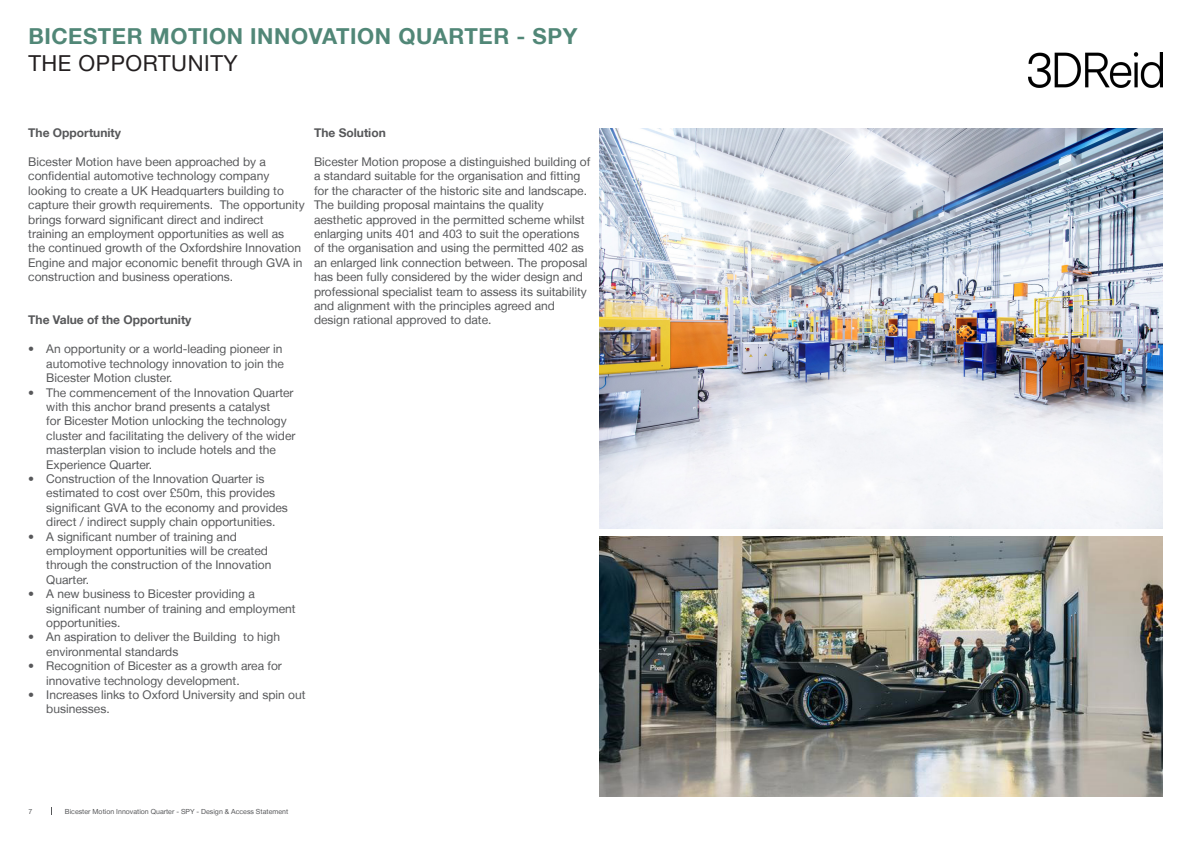
<style>
.page{position:relative;width:1191px;height:842px;background:#fff}
.page>*{position:absolute;margin:0;border:0;box-sizing:border-box;transform-origin:0 0}
.t1{font:700 22px "Helvetica Neue LT";letter-spacing:.025em;color:#518777}
.CHAPTER_Title{font:22px "Helvetica Neue LT";letter-spacing:.025em;color:#231f20}
.Body_Copy{font:12px/14.4px "Helvetica Neue LT";color:#57585a}
.Body_Copy-2{font:700 12px "Helvetica Neue LT";color:#57585a}
.t2{font:7px "Helvetica Neue LT";color:#57585a}
</style>
<div class="page">
<img style="left:1028px;top:53px;width:134px;height:34px">
<img style="left:600px;top:129px;width:562px;height:399px">
<img style="left:600px;top:537px;width:562px;height:260px">
<h1 class="t1" style="left:28px;top:23px;width:550px">BICESTER MOTION INNOVATION QUARTER - SPY</h1>
<p class="CHAPTER_Title" style="left:28px;top:50px;width:211px">THE OPPORTUNITY</p>
<p class="Body_Copy-2" style="left:28px;top:126px;width:94px">The Opportunity</p>
<p class="Body_Copy" style="left:28px;top:154px;width:278px">Bicester Motion have been approached by a confidential automotive technology company looking to create a UK Headquarters building to capture their growth requirements. The opportunity brings forward significant direct and indirect training an employment opportunities as well as<br>the continued growth of the Oxfordshire Innovation Engine and major economic benefit through GVA in construction and business operations.</p>
<p class="Body_Copy-2" style="left:28px;top:313px;width:165px">The Value of the Opportunity</p>
<p class="Body_Copy" style="left:46px;top:342px;width:239px;text-align:justify;text-indent:-18px">• An opportunity or a world-leading pioneer in automotive technology innovation to join the Bicester Motion cluster.</p>
<p class="Body_Copy" style="left:46px;top:385px;width:251px;text-indent:-18px">• The commencement of the Innovation Quarter with this anchor brand presents a catalyst<br>for Bicester Motion unlocking the technology cluster and facilitating the delivery of the wider masterplan vision to include hotels and the Experience Quarter.</p>
<p class="Body_Copy" style="left:46px;top:471px;width:243px;text-indent:-18px">• Construction of the Innovation Quarter is estimated to cost over £50m, this provides significant GVA to the economy and provides direct / indirect supply chain opportunities.</p>
<p class="Body_Copy" style="left:46px;top:529px;width:226px;text-indent:-18px">• A significant number of training and employment opportunities will be created through the construction of the Innovation Quarter.</p>
<p class="Body_Copy" style="left:46px;top:586px;width:251px;text-indent:-18px">• A new business to Bicester providing a significant number of training and employment opportunities.</p>
<p class="Body_Copy" style="left:46px;top:630px;width:235px;text-indent:-18px">• An aspiration to deliver the Building to high environmental standards</p>
<p class="Body_Copy" style="left:46px;top:658px;width:237px;text-indent:-18px">• Recognition of Bicester as a growth area for innovative technology development.</p>
<p class="Body_Copy" style="left:46px;top:687px;width:261px;text-indent:-18px">• Increases links to Oxford University and spin out businesses.</p>
<p class="Body_Copy-2" style="left:314px;top:126px;width:73px">The Solution</p>
<p class="Body_Copy" style="left:314px;top:154px;width:278px">Bicester Motion propose a distinguished building of a standard suitable for the organisation and fitting for the character of the historic site and landscape.<br>The building proposal maintains the quality aesthetic approved in the permitted scheme whilst enlarging units 401 and 403 to suit the operations of the organisation and using the permitted 402 as an enlarged link connection between. The proposal has been fully considered by the wider design and professional specialist team to assess its suitability and alignment with the principles agreed and design rational approved to date.</p>
<p class="t2" style="left:28px;top:807px;width:5px">7</p>
<p class="t2" style="left:65px;top:807px;width:225px">Bicester Motion Innovation Quarter - SPY - Design &amp; Access Statement</p>
</div>
